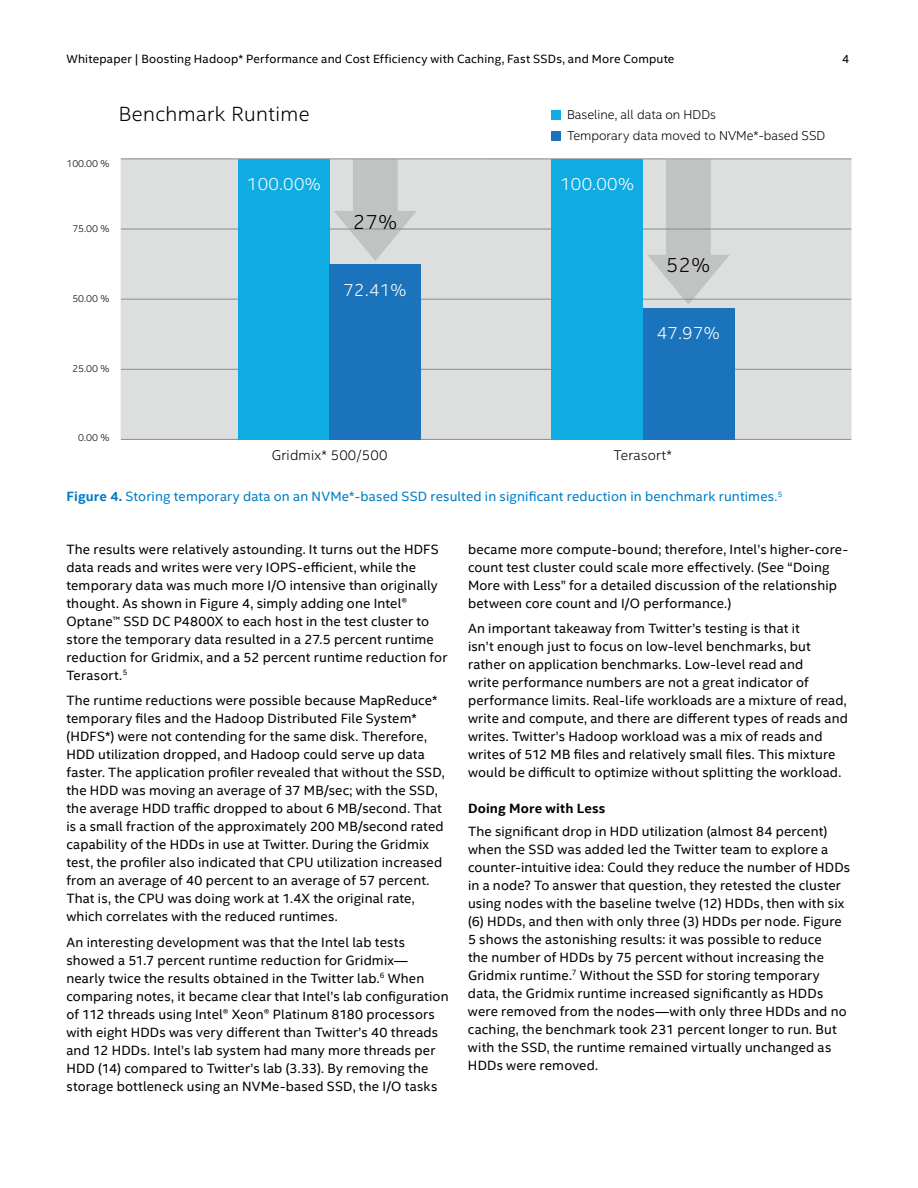
<style>
.page{position:relative;width:918px;height:1188px;background:#fff}
.page>*{position:absolute;margin:0;border:0;box-sizing:border-box;transform-origin:0 0}
.t1{font:300 20.55px "Intel Clear";letter-spacing:.02em;color:#000}
.t2{font:300 17.7px "Intel Clear";letter-spacing:.02em;color:#fff}
.t3{font:300 14.1px "Intel Clear";letter-spacing:.015em;color:#000}
.t4{font:13.5px/18px "Intel Clear";letter-spacing:.01em;color:#000}
.t5{font:13.5px "Intel Clear";letter-spacing:.01em;color:#007dc5}
.t6{font:700 13.5px "Intel Clear";letter-spacing:.015em;color:#000}
.t7{font:300 12.9px "Intel Clear";color:#000}
.t8{font:12px "Intel Clear";letter-spacing:.015em;color:#000}
.t9{font:300 10.05px "Intel Clear";color:#000}
.s1{font-weight:700}
</style>
<div class="page">
<div style="left:121px;top:159px;width:731px;height:280px;background:#dddfdf"></div>
<svg style="left:647px;top:160px;width:83px;height:145px"></svg>
<svg style="left:334px;top:160px;width:83px;height:101px"></svg>
<div style="left:551px;top:131px;width:9px;height:10px;background:#1b74bb"></div>
<div style="left:551px;top:110px;width:9px;height:10px;background:#0face4"></div>
<hr style="left:121px;top:159px;width:730px;height:1px;background:#878c90">
<hr style="left:121px;top:229px;width:730px;height:1px;background:#878c90">
<hr style="left:121px;top:299px;width:730px;height:1px;background:#878c90">
<hr style="left:121px;top:369px;width:730px;height:1px;background:#878c90">
<hr style="left:121px;top:439px;width:730px;height:1px;background:#878c90">
<div style="left:552px;top:159px;width:91px;height:280px;background:#0face4"></div>
<div style="left:643px;top:308px;width:91px;height:131px;background:#1b74bb"></div>
<div style="left:238px;top:159px;width:92px;height:280px;background:#0face4"></div>
<div style="left:330px;top:264px;width:91px;height:175px;background:#1b74bb"></div>
<p class="t8" style="left:66px;top:51px;width:610px">Whitepaper | Boosting Hadoop* Performance and Cost Efficiency with Caching, Fast SSDs, and More Compute</p>
<p class="t8" style="left:842px;top:51px;width:9px">4</p>
<h1 class="t1" style="left:119px;top:100px;width:192px">Benchmark Runtime</h1>
<p class="t7" style="left:567px;top:105px;width:151px">Baseline, all data on HDDs</p>
<p class="t9" style="left:66px;top:157px;width:45px">100.00 %</p>
<p class="t9" style="left:72px;top:222px;width:39px">75.00 %</p>
<p class="t9" style="left:72px;top:292px;width:39px">50.00 %</p>
<p class="t9" style="left:72px;top:362px;width:39px">25.00 %</p>
<p class="t9" style="left:78px;top:430px;width:33px">0.00 %</p>
<h2 class="t2" style="left:247px;top:172px;width:75px">100.00%</h2>
<h1 class="t1" style="left:353px;top:207px;width:45px">27%</h1>
<h2 class="t2" style="left:344px;top:278px;width:65px">72.41%</h2>
<p class="t3" style="left:272px;top:446px;width:117px">Gridmix* 500/500</p>
<p class="t7" style="left:567px;top:126px;width:260px">Temporary data moved to NVMe*-based SSD</p>
<h2 class="t2" style="left:560px;top:172px;width:75px">100.00%</h2>
<h1 class="t1" style="left:666px;top:251px;width:45px">52%</h1>
<h2 class="t2" style="left:657px;top:321px;width:65px">47.97%</h2>
<p class="t3" style="left:614px;top:446px;width:60px">Terasort*</p>
<p class="t5" style="left:66px;top:487px;width:718px"><span class="s1">Figure 4.</span> Storing temporary data on an NVMe*-based SSD resulted in significant reduction in benchmark runtimes.<sup>5</sup></p>
<p class="t4" style="left:66px;top:540px;width:383px">The results were relatively astounding. It turns out the HDFS data reads and writes were very IOPS-efficient, while the temporary data was much more I/O intensive than originally thought. As shown in Figure 4, simply adding one Intel® Optane™ SSD DC P4800X to each host in the test cluster to store the temporary data resulted in a 27.5 percent runtime reduction for Gridmix, and a 52 percent runtime reduction for Terasort.<sup>5</sup></p>
<p class="t4" style="left:66px;top:691px;width:380px">The runtime reductions were possible because MapReduce* temporary files and the Hadoop Distributed File System* (HDFS*) were not contending for the same disk. Therefore, HDD utilization dropped, and Hadoop could serve up data faster. The application profiler revealed that without the SSD, the HDD was moving an average of 37 MB/sec; with the SSD, the average HDD traffic dropped to about 6 MB/second. That is a small fraction of the approximately 200 MB/second rated capability of the HDDs in use at Twitter. During the Gridmix test, the profiler also indicated that CPU utilization increased from an average of 40 percent to an average of 57 percent.<br>That is, the CPU was doing work at 1.4X the original rate, which correlates with the reduced runtimes.</p>
<p class="t4" style="left:66px;top:933px;width:384px">An interesting development was that the Intel lab tests showed a 51.7 percent runtime reduction for Gridmix— nearly twice the results obtained in the Twitter lab.<sup>6</sup> When comparing notes, it became clear that Intel’s lab configuration of 112 threads using Intel® Xeon® Platinum 8180 processors with eight HDDs was very different than Twitter’s 40 threads and 12 HDDs. Intel’s lab system had many more threads per HDD (14) compared to Twitter’s lab (3.33). By removing the storage bottleneck using an NVMe-based SSD, the I/O tasks</p>
<p class="t4" style="left:468px;top:540px;width:382px">became more compute-bound; therefore, Intel’s higher-core&shy;count test cluster could scale more effectively. (See “Doing More with Less” for a detailed discussion of the relationship between core count and I/O performance.)</p>
<p class="t4" style="left:468px;top:619px;width:381px">An important takeaway from Twitter’s testing is that it<br>isn’t enough just to focus on low-level benchmarks, but rather on application benchmarks. Low-level read and<br>write performance numbers are not a great indicator of performance limits. Real-life workloads are a mixture of read, write and compute, and there are different types of reads and writes. Twitter’s Hadoop workload was a mix of reads and writes of 512 MB files and relatively small files. This mixture would be difficult to optimize without splitting the workload.</p>
<p class="t6" style="left:468px;top:799px;width:139px">Doing More with Less</p>
<p class="t4" style="left:468px;top:822px;width:384px">The significant drop in HDD utilization (almost 84 percent) when the SSD was added led the Twitter team to explore a counter-intuitive idea: Could they reduce the number of HDDs in a node? To answer that question, they retested the cluster using nodes with the baseline twelve (12) HDDs, then with six (6) HDDs, and then with only three (3) HDDs per node. Figure 5 shows the astonishing results: it was possible to reduce<br>the number of HDDs by 75 percent without increasing the Gridmix runtime.<sup>7</sup> Without the SSD for storing temporary data, the Gridmix runtime increased significantly as HDDs were removed from the nodes—with only three HDDs and no caching, the benchmark took 231 percent longer to run. But with the SSD, the runtime remained virtually unchanged as HDDs were removed.</p>
</div>
